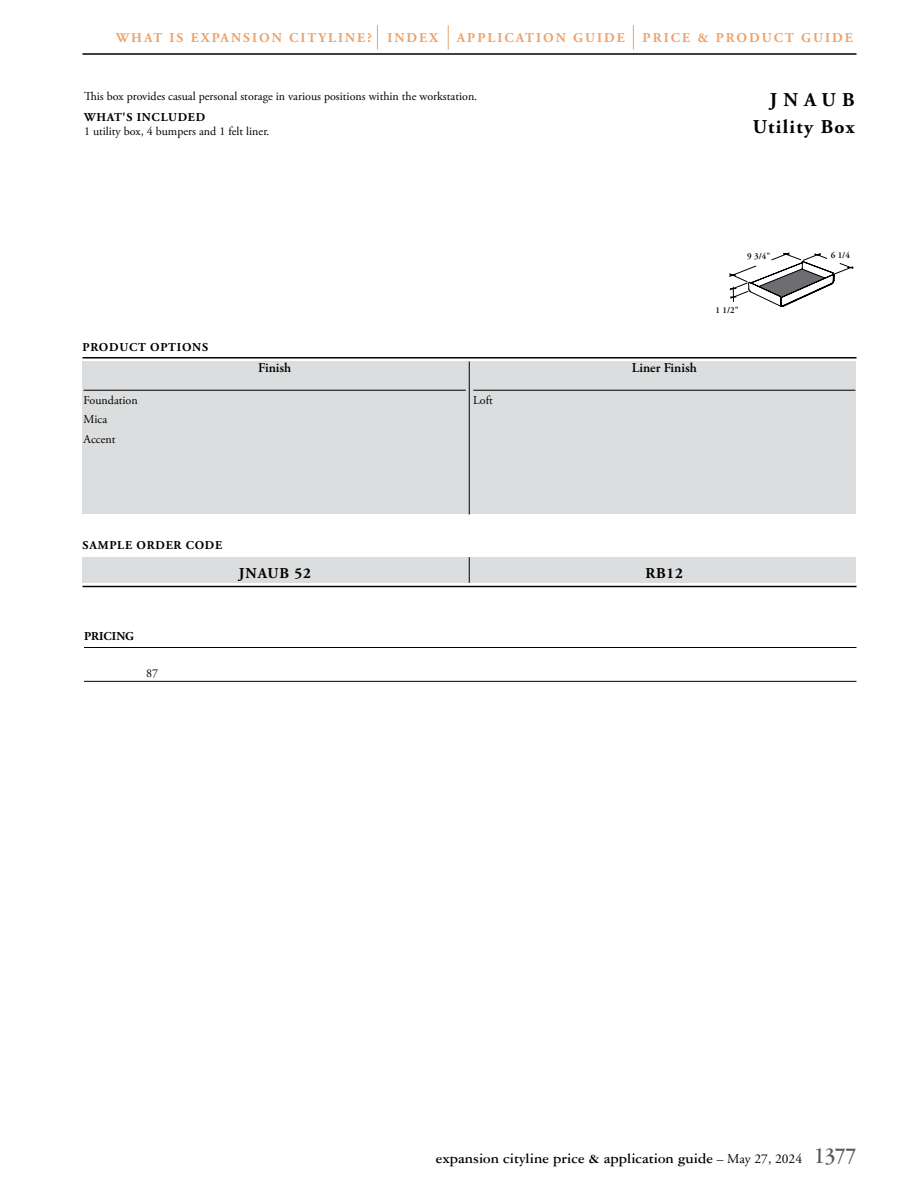
<style>
.page{position:relative;width:918px;height:1188px;background:#fff}
.page>*{position:absolute;margin:0;border:0;box-sizing:border-box;transform-origin:0 0}
.t1{font:700 19.5px/27px "Adobe Garamond Pro";letter-spacing:.07em;color:#000;text-align:right}
.t2{font:700 15px "Garamond Three";color:#000}
.t3{font:700 15px "Adobe Garamond Pro";letter-spacing:.06em;color:#000}
.t4{font:700 13.5px "Adobe Garamond Pro";letter-spacing:.15em;color:#eca36c}
.t5{font:600 13.5px "Adobe Garamond Pro";color:#000}
.t6{font:12px/19.5px "Adobe Garamond Pro";color:#000}
.t7{font:700 12px "Adobe Garamond Pro";letter-spacing:.065em;color:#000}
.t8{font:700 12px "Adobe Garamond Pro";color:#000}
.t9{font:600 9px "Adobe Garamond Pro";color:#000}
.s1{font-weight:400;font-size:13.5px}
.s2{font-family:"Adobe Garamond Pro";font-weight:400;font-size:13.5px}
.s3{font-size:24px;color:#58595b}
</style>
<div class="page">
<hr style="left:82px;top:53px;width:774px;height:2px;background:#000">
<svg style="left:633px;top:25px;width:1px;height:24px"></svg>
<svg style="left:377px;top:25px;width:1px;height:24px"></svg>
<svg style="left:448px;top:25px;width:1px;height:24px"></svg>
<svg style="left:729px;top:253px;width:124px;height:54px"></svg>
<div style="left:82px;top:362px;width:774px;height:152px;background:#dcddde"></div>
<hr style="left:84px;top:390px;width:382px;height:1px;background:#000">
<hr style="left:473px;top:390px;width:382px;height:1px;background:#000">
<hr style="left:82px;top:357px;width:774px;height:1px;background:#000">
<hr style="left:469px;top:361px;width:1px;height:153px;background:#000">
<hr style="left:82px;top:586px;width:774px;height:1px;background:#000">
<div style="left:82px;top:557px;width:774px;height:26px;background:#dcddde"></div>
<svg style="left:469px;top:557px;width:1px;height:26px"></svg>
<hr style="left:84px;top:647px;width:772px;height:1px;background:#000">
<hr style="left:84px;top:681px;width:772px;height:1px;background:#000">
<p class="t4" style="left:116px;top:30px;width:324px">WHAT IS EXPANSION CITYLINE? INDEX</p>
<p class="t4" style="left:457px;top:30px;width:170px">APPLICATION GUIDE</p>
<p class="t4" style="left:643px;top:30px;width:212px">PRICE &amp; PRODUCT GUIDE</p>
<p class="t6" style="left:84px;top:87px;width:395px">This box provides casual personal storage in various positions within the workstation.</p>
<p class="t7" style="left:84px;top:110px;width:123px">WHAT'S INCLUDED</p>
<p class="t6" style="left:84px;top:122px;width:187px">1 utility box, 4 bumpers and 1 felt liner.</p>
<h1 class="t1" style="left:753px;top:86px;width:103px">JNAUB<br>Utility Box</h1>
<p class="t7" style="left:83px;top:340px;width:127px">PRODUCT OPTIONS</p>
<p class="t6" style="left:84px;top:391px;width:56px">Foundation<br>Mica<br>Accent</p>
<p class="t5" style="left:258px;top:360px;width:35px">Finish</p>
<p class="t6" style="left:473px;top:391px;width:21px">Loft</p>
<p class="t9" style="left:747px;top:251px;width:25px">9 3/4"</p>
<p class="t9" style="left:831px;top:250px;width:21px">6 1/4</p>
<p class="t9" style="left:715px;top:304px;width:25px">1 1/2"</p>
<p class="t5" style="left:632px;top:360px;width:66px">Liner Finish</p>
<p class="t7" style="left:83px;top:538px;width:141px">SAMPLE ORDER CODE</p>
<p class="t3" style="left:239px;top:564px;width:73px">JNAUB 52</p>
<p class="t3" style="left:645px;top:564px;width:39px">RB12</p>
<p class="t8" style="left:84px;top:629px;width:52px">PRICING</p>
<p class="t6" style="left:146px;top:664px;width:13px">87</p>
<p class="t2" style="left:436px;top:1150px;width:423px">expansion cityline price &amp; application guide <span class="s1">–</span> <span class="s2">May 27, 2024</span> <span class="s3">1377</span></p>
</div>
